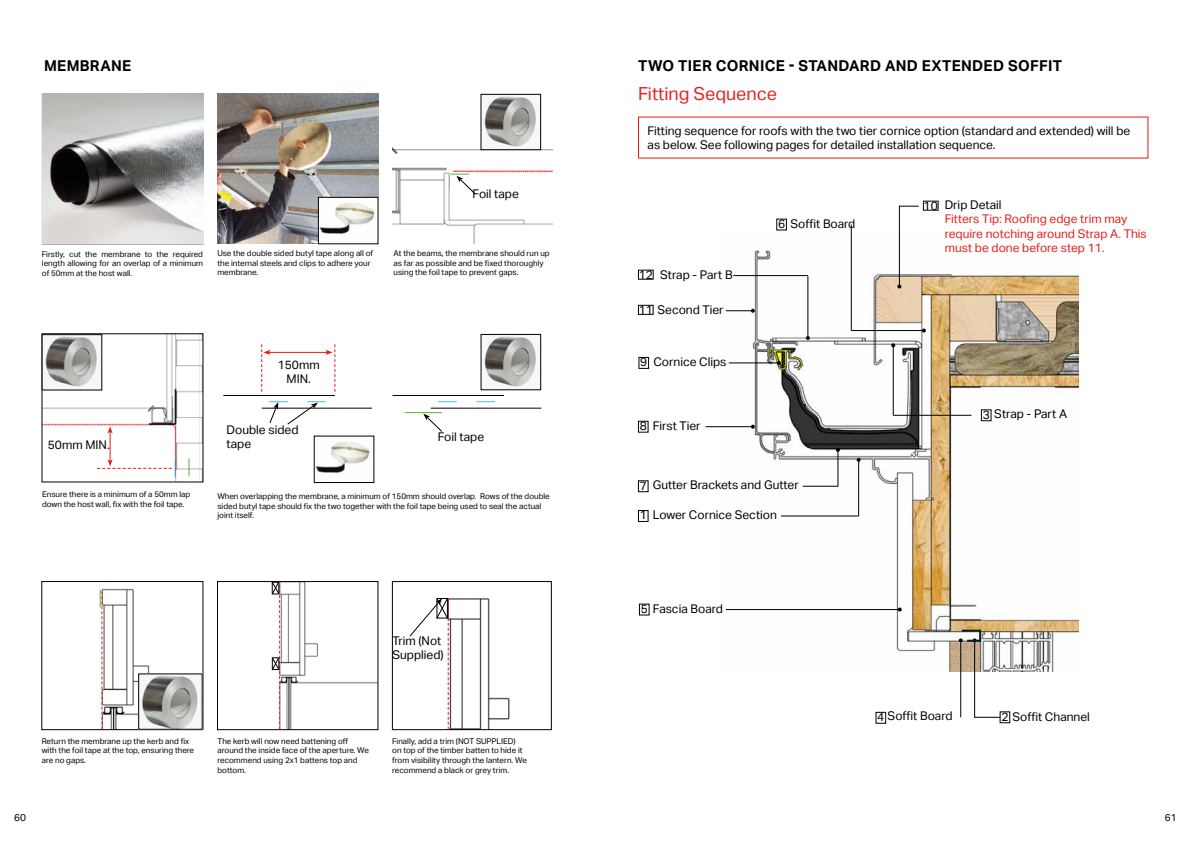
<style>
.page{position:relative;width:1191px;height:842px;background:#fff}
.page>*{position:absolute;margin:0;border:0;box-sizing:border-box;transform-origin:0 0}
.t1{font:18px "Aktiv Grotesk";color:#e52321}
.t2{font:700 15px "Aktiv Grotesk";letter-spacing:.02em;color:#000}
.t3{font:12px/14.4px "Aktiv Grotesk";color:#000}
.t4{font:12px/14.4px "Aktiv Grotesk";color:#e41f1a}
.t5{font:10px "Aktiv Grotesk";color:#000}
.t6{font:8px/9.6px "Aktiv Grotesk";color:#000}
</style>
<div class="page">
<img style="left:217px;top:94px;width:161px;height:150px">
<img style="left:392px;top:94px;width:161px;height:150px">
<img style="left:320px;top:199px;width:56px;height:43px">
<div style="left:318px;top:197px;width:60px;height:47px;border:1px solid #000"></div>
<img style="left:42px;top:94px;width:161px;height:150px">
<img style="left:44px;top:336px;width:157px;height:144px">
<svg style="left:97px;top:426px;width:75px;height:43px"></svg>
<img style="left:44px;top:336px;width:56px;height:52px">
<hr style="left:223px;top:395px;width:112px;height:1px;background:#000">
<hr style="left:262px;top:408px;width:110px;height:1px;background:#000">
<hr style="left:269px;top:352px;width:58px;height:1px;background:#e41b17">
<svg style="left:261px;top:344px;width:9px;height:48px"></svg>
<svg style="left:325px;top:344px;width:10px;height:48px"></svg>
<svg style="left:269px;top:401px;width:57px;height:24px"></svg>
<img style="left:316px;top:441px;width:55px;height:32px">
<div style="left:314px;top:436px;width:60px;height:47px;border:1px solid #000"></div>
<hr style="left:392px;top:395px;width:112px;height:1px;background:#000">
<hr style="left:431px;top:408px;width:110px;height:1px;background:#000">
<svg style="left:438px;top:401px;width:19px;height:1px"></svg>
<svg style="left:476px;top:401px;width:19px;height:1px"></svg>
<hr style="left:405px;top:412px;width:37px;height:1px;background:#5ab031">
<svg style="left:423px;top:414px;width:19px;height:18px"></svg>
<img style="left:482px;top:336px;width:57px;height:51px">
<div style="left:480px;top:334px;width:61px;height:56px;border:1px solid #000"></div>
<img style="left:482px;top:96px;width:57px;height:52px">
<div style="left:480px;top:94px;width:61px;height:56px;border:1px solid #000"></div>
<div style="left:450px;top:172px;width:14px;height:33px;background:#fff"></div>
<svg style="left:450px;top:174px;width:26px;height:21px"></svg>
<svg style="left:188px;top:458px;width:1px;height:18px"></svg>
<img style="left:99px;top:588px;width:51px;height:140px">
<div style="left:42px;top:581px;width:161px;height:149px;border:1px solid #000"></div>
<svg style="left:100px;top:589px;width:2px;height:141px"></svg>
<img style="left:140px;top:675px;width:58px;height:53px">
<div style="left:138px;top:673px;width:65px;height:57px;border:1px solid #000"></div>
<img style="left:271px;top:583px;width:105px;height:145px">
<div style="left:217px;top:581px;width:161px;height:149px;border:1px solid #000"></div>
<svg style="left:272px;top:582px;width:8px;height:148px"></svg>
<img style="left:449px;top:598px;width:61px;height:130px">
<div style="left:392px;top:581px;width:159px;height:149px;border:1px solid #000"></div>
<svg style="left:408px;top:598px;width:41px;height:132px"></svg>
<img style="left:720px;top:235px;width:358px;height:436px">
<div style="left:638px;top:510px;width:10px;height:12px;border:1px solid #000"></div>
<div style="left:875px;top:712px;width:11px;height:11px;border:1px solid #000"></div>
<div style="left:639px;top:604px;width:10px;height:11px;border:1px solid #000"></div>
<div style="left:638px;top:480px;width:10px;height:12px;border:1px solid #000"></div>
<div style="left:981px;top:410px;width:10px;height:11px;border:1px solid #000"></div>
<div style="left:638px;top:421px;width:10px;height:11px;border:1px solid #000"></div>
<div style="left:638px;top:357px;width:11px;height:12px;border:1px solid #000"></div>
<div style="left:638px;top:305px;width:15px;height:10px;border:1px solid #000"></div>
<svg style="left:900px;top:206px;width:18px;height:1px"></svg>
<hr style="left:899px;top:206px;width:1px;height:80px;background:#000">
<svg style="left:897px;top:284px;width:4px;height:4px"></svg>
<hr style="left:850px;top:225px;width:1px;height:106px;background:#000">
<hr style="left:851px;top:330px;width:73px;height:1px;background:#000">
<svg style="left:922px;top:329px;width:4px;height:4px"></svg>
<hr style="left:733px;top:275px;width:75px;height:1px;background:#000">
<hr style="left:807px;top:276px;width:1px;height:62px;background:#000">
<svg style="left:806px;top:336px;width:4px;height:4px"></svg>
<svg style="left:726px;top:309px;width:29px;height:4px"></svg>
<hr style="left:729px;top:362px;width:50px;height:1px;background:#000">
<svg style="left:777px;top:361px;width:4px;height:4px"></svg>
<hr style="left:705px;top:426px;width:48px;height:1px;background:#000">
<svg style="left:751px;top:425px;width:4px;height:4px"></svg>
<hr style="left:802px;top:486px;width:36px;height:1px;background:#000">
<hr style="left:837px;top:450px;width:1px;height:37px;background:#000">
<svg style="left:836px;top:448px;width:4px;height:4px"></svg>
<hr style="left:781px;top:515px;width:77px;height:1px;background:#000">
<hr style="left:858px;top:460px;width:1px;height:56px;background:#000">
<svg style="left:856px;top:458px;width:4px;height:4px"></svg>
<hr style="left:726px;top:609px;width:173px;height:1px;background:#000">
<svg style="left:897px;top:607px;width:4px;height:4px"></svg>
<hr style="left:960px;top:640px;width:1px;height:77px;background:#000">
<svg style="left:975px;top:717px;width:24px;height:1px"></svg>
<hr style="left:974px;top:640px;width:1px;height:78px;background:#000">
<hr style="left:893px;top:415px;width:78px;height:1px;background:#000">
<hr style="left:892px;top:345px;width:1px;height:70px;background:#000">
<svg style="left:891px;top:343px;width:4px;height:4px"></svg>
<svg style="left:958px;top:630px;width:23px;height:12px"></svg>
<h2 class="t2" style="left:44px;top:57px;width:89px">MEMBRANE</h2>
<p class="t6" style="left:42px;top:249px;width:163px;text-align:justify">Firstly, cut the membrane to the required length allowing for an overlap of a minimum of 50mm at the host wall.</p>
<p class="t6" style="left:217px;top:249px;width:157px">Use the double sided butyl tape along all of the internal steels and clips to adhere your membrane.</p>
<h3 class="t3" style="left:472px;top:187px;width:48px">Foil tape</h3>
<p class="t6" style="left:394px;top:249px;width:157px">At the beams, the membrane should run up as far as possible and be fixed thoroughly using the foil tape to prevent gaps.</p>
<h3 class="t3" style="left:48px;top:437px;width:63px">50mm MIN.</h3>
<p class="t6" style="left:42px;top:489px;width:150px">Ensure there is a minimum of a 50mm lap down the host wall, fix with the foil tape.</p>
<h3 class="t3" style="left:278px;top:357px;width:43px;text-align:center">150mm<br>MIN.</h3>
<h3 class="t3" style="left:226px;top:423px;width:74px">Double sided tape</h3>
<h3 class="t3" style="left:438px;top:430px;width:48px">Foil tape</h3>
<p class="t6" style="left:217px;top:491px;width:334px">When overlapping the membrane, a minimum of 150mm should overlap. Rows of the double sided butyl tape should fix the two together with the foil tape being used to seal the actual joint itself.</p>
<h3 class="t3" style="left:392px;top:633px;width:53px">Trim (Not<br>Supplied)</h3>
<p class="t6" style="left:42px;top:736px;width:154px">Return the membrane up the kerb and fix with the foil tape at the top, ensuring there are no gaps.</p>
<p class="t6" style="left:217px;top:736px;width:153px">The kerb will now need battening off around the inside face of the aperture. We recommend using 2x1 battens top and bottom.</p>
<p class="t6" style="left:392px;top:736px;width:136px">Finally, add a trim (NOT SUPPLIED) on top of the timber batten to hide it from visibility through the lantern. We recommend a black or grey trim.</p>
<h2 class="t2" style="left:638px;top:57px;width:425px">TWO TIER CORNICE - STANDARD AND EXTENDED SOFFIT</h2>
<h1 class="t1" style="left:638px;top:83px;width:140px">Fitting Sequence</h1>
<h3 class="t3" style="left:647px;top:123px;width:484px">Fitting sequence for roofs with the two tier cornice option (standard and extended) will be as below. See following pages for detailed installation sequence.</h3>
<h3 class="t3" style="left:638px;top:267px;width:95px">12 Strap - Part B</h3>
<h3 class="t3" style="left:638px;top:302px;width:86px">11 Second Tier</h3>
<h3 class="t3" style="left:640px;top:355px;width:88px">9 Cornice Clips</h3>
<h3 class="t3" style="left:639px;top:418px;width:62px">8 First Tier</h3>
<h3 class="t3" style="left:778px;top:216px;width:79px">6 Soffit Board</h3>
<h3 class="t3" style="left:639px;top:478px;width:161px">7 Gutter Brackets and Gutter</h3>
<h3 class="t3" style="left:639px;top:508px;width:139px">1 Lower Cornice Section</h3>
<h3 class="t3" style="left:640px;top:601px;width:84px">5 Fascia Board</h3>
<h3 class="t3" style="left:923px;top:197px;width:79px">10 Drip Detail</h3>
<h3 class="t4" style="left:944px;top:212px;width:204px">Fitters Tip: Roofing edge trim may require notching around Strap A. This must be done before step 11.</h3>
<h3 class="t3" style="left:982px;top:407px;width:86px">3 Strap - Part A</h3>
<h3 class="t3" style="left:877px;top:709px;width:77px">4 Soffit Board</h3>
<h3 class="t3" style="left:1001px;top:709px;width:90px">2 Soffit Channel</h3>
<p class="t5" style="left:14px;top:811px;width:13px">60</p>
<p class="t5" style="left:1165px;top:811px;width:13px">61</p>
</div>
